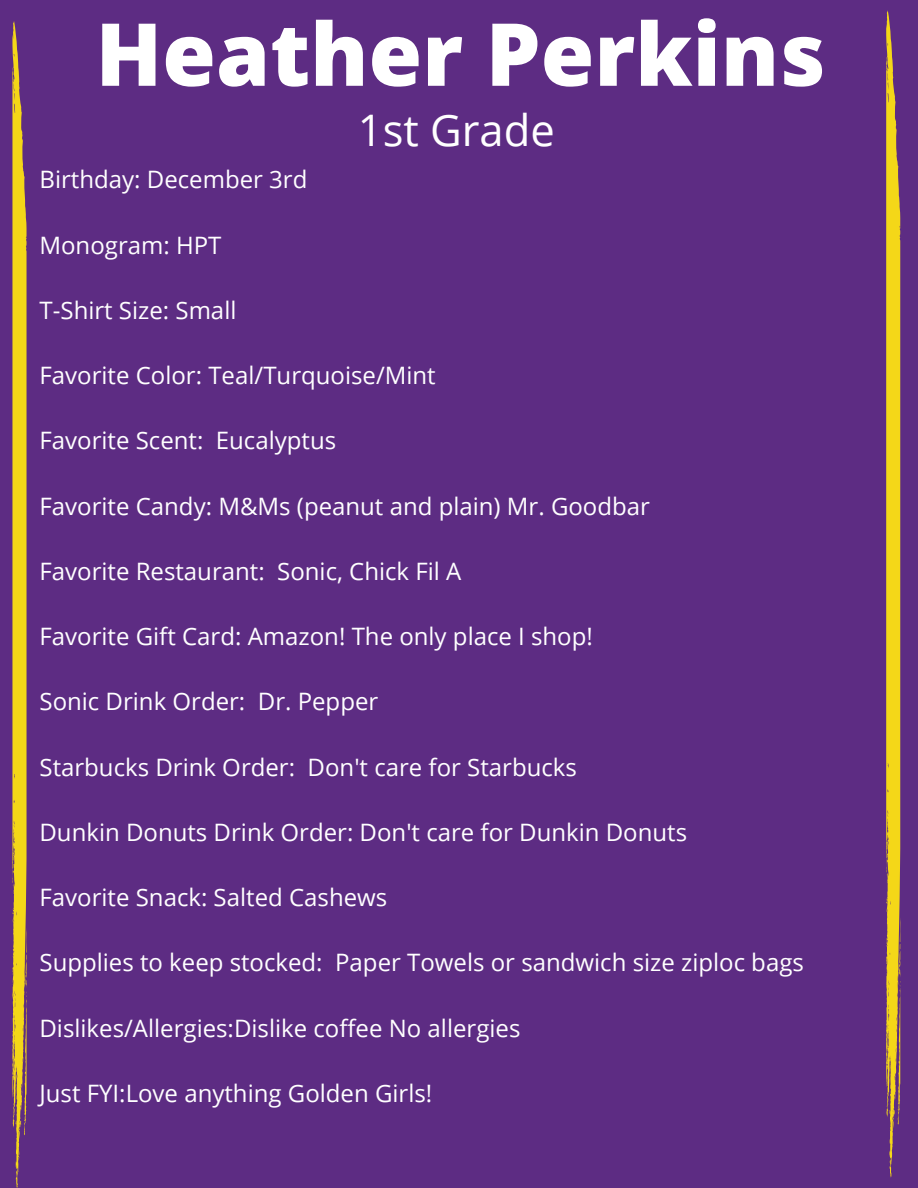
<style>
.page{position:relative;width:918px;height:1188px;background:#5d2c83}
.page>*{position:absolute;margin:0;border:0;box-sizing:border-box;transform-origin:0 0}
.t1{font:800 87px "Open Sans";color:#fff}
.t2{font:43.5px "Open Sans";color:#fff}
.t3{font:24px "Open Sans";color:#fff}
</style>
<div class="page">
<svg style="left:12px;top:21px;width:15px;height:1167px;background:#d2b12f"></svg>
<svg style="left:886px;top:11px;width:15px;height:1166px;background:#d2b12f"></svg>
<p class="t1" style="left:96px;top:-7px;width:731px">Heather Perkins</p>
<h1 class="t2" style="left:358px;top:99px;width:198px">1st Grade</h1>
<h2 class="t3" style="left:40px;top:163px;width:269px">Birthday: December 3rd</h2>
<p class="t3" style="left:40px;top:228px;width:184px">Monogram: HPT</p>
<p class="t3" style="left:40px;top:293px;width:198px">T-Shirt Size: Small</p>
<p class="t3" style="left:40px;top:359px;width:398px">Favorite Color: Teal/Turquoise/Mint</p>
<p class="t3" style="left:40px;top:424px;width:298px">Favorite Scent: Eucalyptus</p>
<p class="t3" style="left:40px;top:489px;width:612px">Favorite Candy: M&amp;Ms (peanut and plain) Mr. Goodbar</p>
<p class="t3" style="left:40px;top:554px;width:423px">Favorite Restaurant: Sonic, Chick Fil A</p>
<p class="t3" style="left:40px;top:620px;width:555px">Favorite Gift Card: Amazon! The only place I shop!</p>
<p class="t3" style="left:40px;top:685px;width:340px">Sonic Drink Order: Dr. Pepper</p>
<p class="t3" style="left:40px;top:750px;width:539px">Starbucks Drink Order: Don't care for Starbucks</p>
<p class="t3" style="left:40px;top:815px;width:649px">Dunkin Donuts Drink Order: Don't care for Dunkin Donuts</p>
<p class="t3" style="left:40px;top:881px;width:349px">Favorite Snack: Salted Cashews</p>
<p class="t3" style="left:40px;top:946px;width:766px">Supplies to keep stocked: Paper Towels or sandwich size ziploc bags</p>
<p class="t3" style="left:40px;top:1011px;width:482px">Dislikes/Allergies:Dislike coffee No allergies</p>
<p class="t3" style="left:40px;top:1076px;width:394px">Just FYI:Love anything Golden Girls!</p>
</div>
